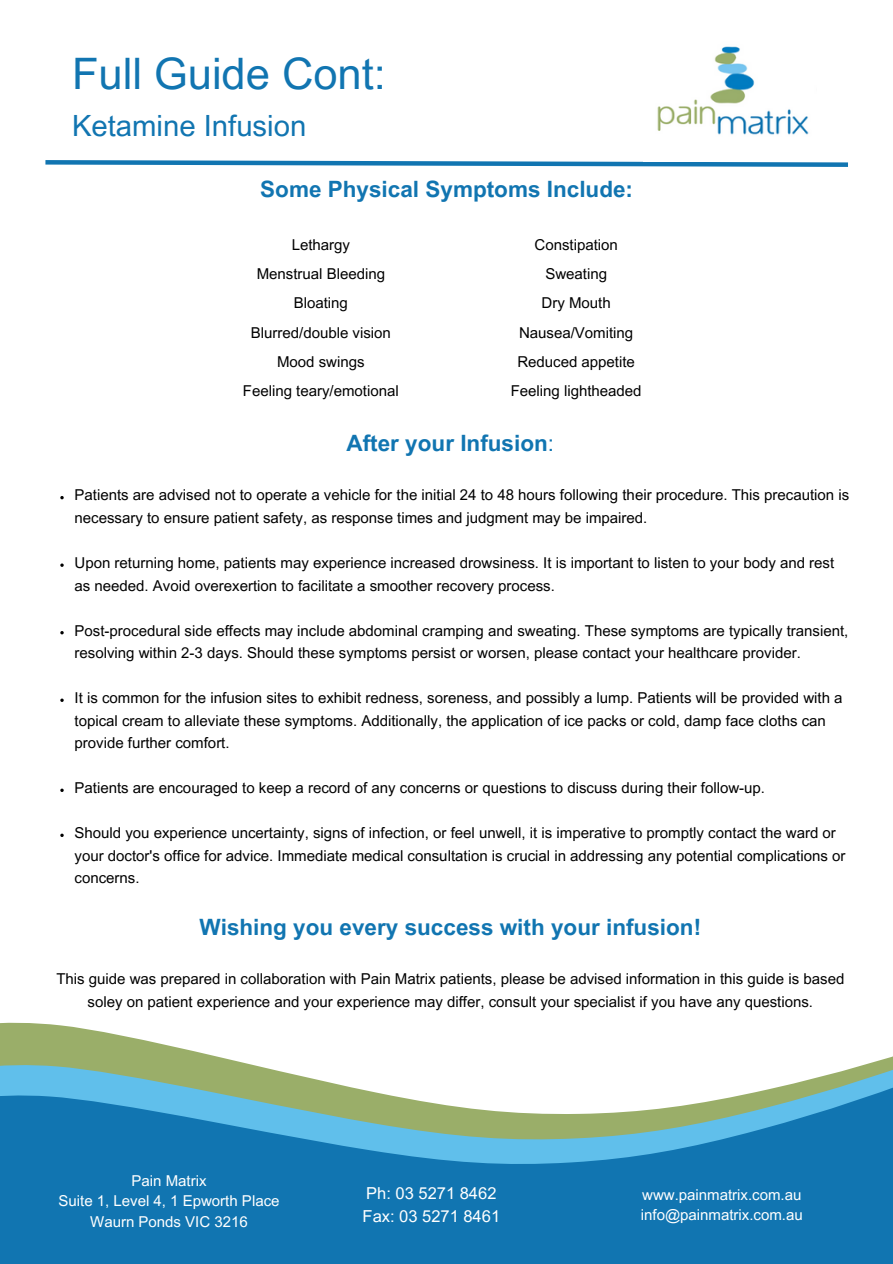
<style>
.page{position:relative;width:893px;height:1264px;background:#fff}
.page>*{position:absolute;margin:0;border:0;box-sizing:border-box;transform-origin:0 0}
.t1{font:43.35px "Arial MT Pro";color:#1175b1}
.t2{font:29.25px "Arial MT Pro";color:#1175b1}
.t3{font:700 22.5px "Arial MT Pro";color:#1175b1}
.t4{font:16.5px "Arial MT Pro";color:#fff}
.t5{font:15px/22.5px "Arial MT Pro";color:#000}
.t6{font:15px "Arial MT Pro";color:#fff}
.s1{font-weight:400}
</style>
<div class="page">
<svg style="left:0;top:1027px;width:170px;height:19px;fill:#9aae69"></svg>
<svg style="left:0;top:1046px;width:892px;height:217px;fill:#1175b1"></svg>
<svg style="left:60px;top:496px;width:4px;height:3px"></svg>
<svg style="left:60px;top:563px;width:4px;height:4px"></svg>
<svg style="left:60px;top:631px;width:4px;height:3px"></svg>
<svg style="left:60px;top:698px;width:4px;height:4px"></svg>
<svg style="left:60px;top:788px;width:4px;height:4px"></svg>
<svg style="left:60px;top:833px;width:4px;height:4px"></svg>
<svg style="left:45px;top:160px;width:803px;height:7px"></svg>
<img style="left:644px;top:46px;width:172px;height:116px">
<p class="t1" style="left:72px;top:58px;width:315px">Full Guide Cont:</p>
<p class="t2" style="left:72px;top:115px;width:236px">Ketamine Infusion</p>
<p class="t3" style="left:260px;top:181px;width:374px">Some Physical Symptoms Include:</p>
<p class="t5" style="left:291px;top:235px;width:60px">Lethargy</p>
<p class="t5" style="left:257px;top:264px;width:130px">Menstrual Bleeding</p>
<p class="t5" style="left:294px;top:294px;width:56px">Bloating</p>
<p class="t5" style="left:251px;top:323px;width:142px">Blurred/double vision</p>
<p class="t5" style="left:277px;top:352px;width:89px">Mood swings</p>
<p class="t5" style="left:243px;top:381px;width:157px">Feeling teary/emotional</p>
<p class="t5" style="left:534px;top:235px;width:85px">Constipation</p>
<p class="t5" style="left:545px;top:264px;width:63px">Sweating</p>
<p class="t5" style="left:541px;top:294px;width:71px">Dry Mouth</p>
<p class="t5" style="left:519px;top:323px;width:116px">Nausea/Vomiting</p>
<h2 class="t5" style="left:517px;top:352px;width:119px">Reduced appetite</h2>
<p class="t5" style="left:510px;top:381px;width:132px">Feeling lightheaded</p>
<p class="t3" style="left:346px;top:434px;width:209px">After your Infusion<span class="s1">:</span></p>
<p class="t5" style="left:75px;top:486px;width:776px">Patients are advised not to operate a vehicle for the initial 24 to 48 hours following their procedure. This precaution is necessary to ensure patient safety, as response times and judgment may be impaired.</p>
<p class="t5" style="left:75px;top:553px;width:761px">Upon returning home, patients may experience increased drowsiness. It is important to listen to your body and rest as needed. Avoid overexertion to facilitate a smoother recovery process.</p>
<p class="t5" style="left:75px;top:621px;width:775px">Post-procedural side effects may include abdominal cramping and sweating. These symptoms are typically transient, resolving within 2-3 days. Should these symptoms persist or worsen, please contact your healthcare provider.</p>
<p class="t5" style="left:75px;top:688px;width:769px">It is common for the infusion sites to exhibit redness, soreness, and possibly a lump. Patients will be provided with a topical cream to alleviate these symptoms. Additionally, the application of ice packs or cold, damp face cloths can provide further comfort.</p>
<p class="t5" style="left:75px;top:778px;width:692px">Patients are encouraged to keep a record of any concerns or questions to discuss during their follow-up.</p>
<p class="t5" style="left:75px;top:823px;width:772px">Should you experience uncertainty, signs of infection, or feel unwell, it is imperative to promptly contact the ward or your doctor's office for advice. Immediate medical consultation is crucial in addressing any potential complications or concerns.</p>
<p class="t3" style="left:199px;top:918px;width:503px">Wishing you every success with your infusion!</p>
<h3 class="t5" style="left:56px;top:969px;width:789px;text-align:center">This guide was prepared in collaboration with Pain Matrix patients, please be advised information in this guide is based soley on patient experience and your experience may differ, consult your specialist if you have any questions.</h3>
<p class="t6" style="left:131px;top:1175px;width:76px">Pain Matrix</p>
<p class="t6" style="left:58px;top:1195px;width:222px">Suite 1, Level 4, 1 Epworth Place</p>
<h2 class="t6" style="left:90px;top:1215px;width:159px">Waurn Ponds VIC 3216</h2>
<p class="t4" style="left:366px;top:1187px;width:132px">Ph: 03 5271 8462</p>
<p class="t4" style="left:362px;top:1209px;width:139px">Fax: 03 5271 8461</p>
<p class="t6" style="left:642px;top:1188px;width:161px">www.painmatrix.com.au</p>
<p class="t6" style="left:640px;top:1208px;width:163px">info@painmatrix.com.au</p>
</div>
